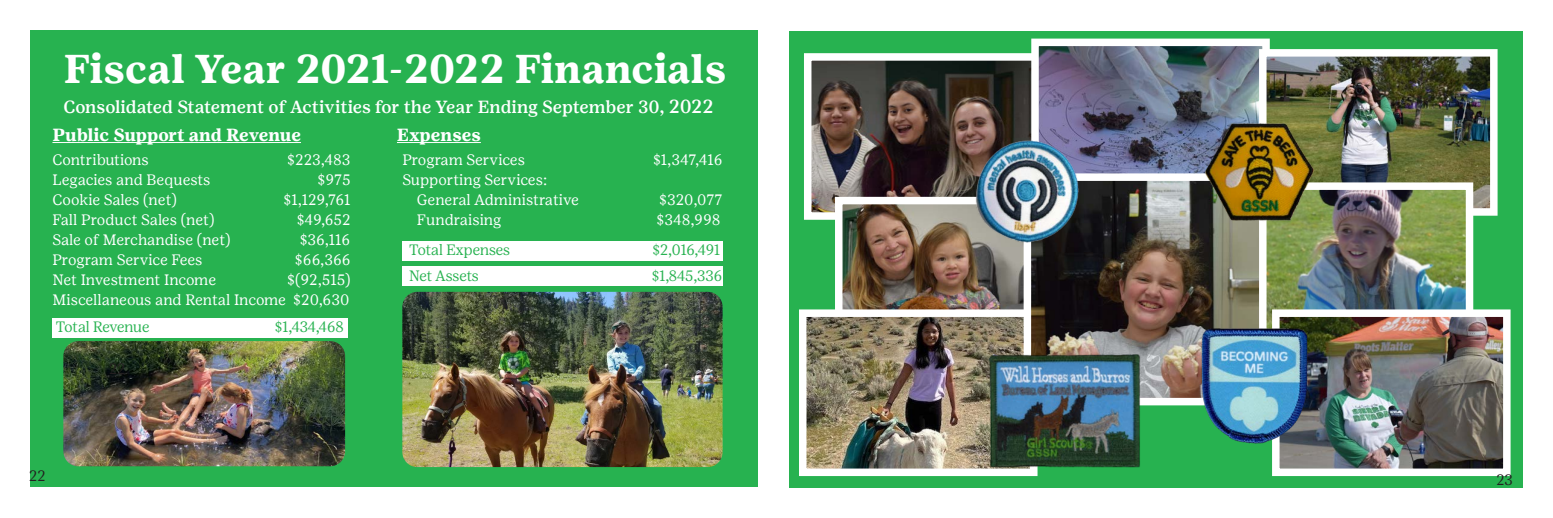
<style>
.page{position:relative;width:1553px;height:518px;background:#fff}
.page>*{position:absolute;margin:0;border:0;box-sizing:border-box;transform-origin:0 0}
.t1{font:700 40px "Girl Scout Text";color:#fff}
.t2{font:500 17.5px/28.1px "Girl Scout Text";color:#fff}
.t3{font:700 17.5px "Girl Scout Text";color:#fff}
.t4{font:15px/20px "Girl Scout Text";color:#fff;text-align:right}
.t5{font:300 15px "Girl Scout Display";color:#27b250}
.t6{font:300 15px "Girl Scout Display";color:#231f20}
.s1{font-size:18.75px}
.s2{font-weight:700}
</style>
<div class="page">
<div style="left:789px;top:31px;width:734px;height:456px;background:#27b250"></div>
<img style="left:813px;top:62px;width:218px;height:149px">
<div style="left:804px;top:53px;width:238px;height:167px;border:8px solid #fff"></div>
<img style="left:844px;top:206px;width:179px;height:103px">
<div style="left:835px;top:197px;width:238px;height:166px;border:8px solid #fff"></div>
<img style="left:808px;top:318px;width:215px;height:149px">
<div style="left:799px;top:309px;width:238px;height:167px;border:8px solid #fff"></div>
<img style="left:1040px;top:48px;width:220px;height:125px">
<div style="left:1031px;top:39px;width:238px;height:166px;border:8px solid #fff"></div>
<img style="left:1032px;top:182px;width:227px;height:214px">
<div style="left:1023px;top:173px;width:271px;height:232px;border:8px solid #fff"></div>
<img style="left:1268px;top:58px;width:220px;height:148px">
<div style="left:1259px;top:49px;width:238px;height:166px;border:8px solid #fff"></div>
<img style="left:1268px;top:191px;width:196px;height:125px">
<div style="left:1259px;top:182px;width:214px;height:167px;border:8px solid #fff"></div>
<img style="left:1281px;top:318px;width:220px;height:149px">
<div style="left:1272px;top:309px;width:238px;height:167px;border:8px solid #fff"></div>
<img style="left:978px;top:325px;width:172px;height:163px">
<img style="left:1192px;top:112px;width:132px;height:125px">
<img style="left:954px;top:122px;width:134px;height:137px">
<img style="left:1186px;top:316px;width:137px;height:136px">
<div style="left:30px;top:31px;width:727px;height:456px;background:#27b250"></div>
<img style="left:402px;top:292px;width:320px;height:175px">
<img style="left:63px;top:341px;width:282px;height:125px">
<hr style="left:52px;top:142px;width:249px;height:1px;background:#fff">
<hr style="left:397px;top:142px;width:84px;height:1px;background:#fff">
<div style="left:52px;top:318px;width:296px;height:19px;background:#fff"></div>
<div style="left:402px;top:241px;width:320px;height:19px;background:#fff"></div>
<div style="left:402px;top:266px;width:320px;height:20px;background:#fff"></div>
<h1 class="t1" style="left:63px;top:44px;width:664px">Fiscal Year 2021-2022 Financials</h1>
<p class="t2" style="left:52px;top:93px;width:662px;text-indent:11px">Consolidated Statement of Activities for the Year Ending September 30, <span class="s1">2022<br></span><span class="s2">Public Support and Revenue</span></p>
<p class="t3" style="left:397px;top:124px;width:85px">Expenses</p>
<p class="t4" style="left:52px;top:150px;width:98px">Contributions</p>
<p class="t4" style="left:287px;top:150px;width:65px">$223,483</p>
<p class="t4" style="left:52px;top:170px;width:159px">Legacies and Bequests</p>
<p class="t4" style="left:317px;top:170px;width:35px">$975</p>
<p class="t4" style="left:52px;top:190px;width:126px">Cookie Sales (net)</p>
<p class="t4" style="left:283px;top:190px;width:69px">$1,129,761</p>
<p class="t4" style="left:52px;top:210px;width:163px">Fall Product Sales (net)</p>
<p class="t4" style="left:297px;top:210px;width:55px">$49,652</p>
<p class="t4" style="left:52px;top:230px;width:180px">Sale of Merchandise (net)</p>
<p class="t4" style="left:300px;top:230px;width:52px">$36,116</p>
<p class="t4" style="left:52px;top:250px;width:151px">Program Service Fees</p>
<p class="t4" style="left:295px;top:250px;width:57px">$66,366</p>
<p class="t4" style="left:52px;top:270px;width:165px">Net Investment Income</p>
<p class="t4" style="left:52px;top:270px;width:300px">$(92,515)<br>Miscellaneous and Rental Income $20,630</p>
<p class="t5" style="left:56px;top:318px;width:95px">Total Revenue</p>
<p class="t5" style="left:275px;top:318px;width:70px">$1,434,468</p>
<p class="t6" style="left:109px;top:360px;width:18px">22</p>
<p class="t4" style="left:402px;top:150px;width:124px">Program Services</p>
<p class="t4" style="left:653px;top:150px;width:71px">$1,347,416</p>
<p class="t4" style="left:417px;top:170px;width:164px;text-align:left;text-indent:-15px">Supporting Services:<br>General Administrative</p>
<p class="t4" style="left:659px;top:190px;width:65px">$320,077</p>
<p class="t4" style="left:417px;top:210px;width:86px">Fundraising</p>
<p class="t4" style="left:656px;top:210px;width:66px">$348,998</p>
<p class="t5" style="left:409px;top:241px;width:102px">Total Expenses</p>
<p class="t5" style="left:652px;top:241px;width:69px">$2,016,491</p>
<p class="t5" style="left:409px;top:267px;width:71px">Net Assets</p>
<p class="t5" style="left:652px;top:267px;width:72px">$1,845,336</p>
<p class="t6" style="left:29px;top:467px;width:18px">22</p>
<p class="t6" style="left:1496px;top:470px;width:18px">23</p>
</div>
